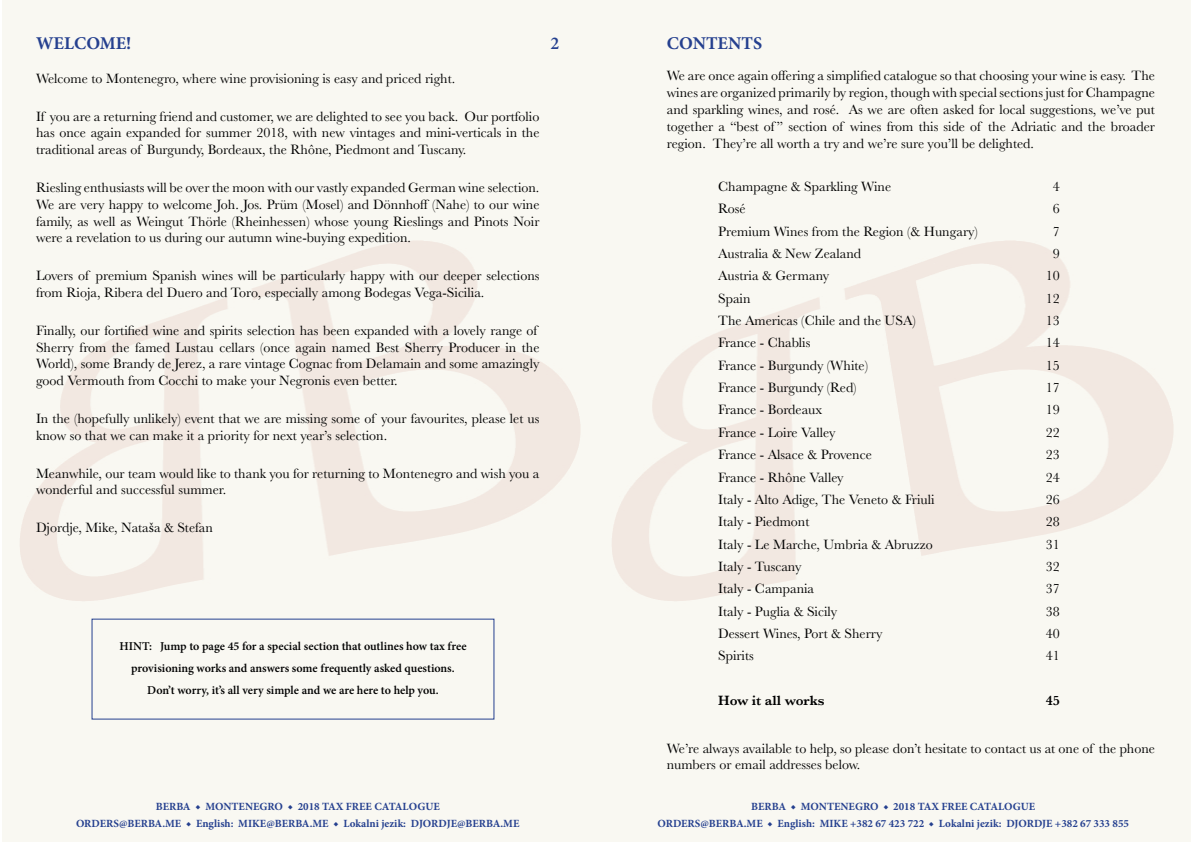
<style>
.page{position:relative;width:1191px;height:842px;background:#fff}
.page>*{position:absolute;margin:0;border:0;box-sizing:border-box;transform-origin:0 0}
.t1{font:700 18px "Minion Pro";color:#25408f}
.t2{font:600 18px "Minion Pro";color:#25408f}
.t3{font:14px/16.8px "Baskerville";color:#000}
.t4{font:600 14px "Baskerville";color:#000}
.t5{font:600 12px/22px "Minion Pro";color:#000;text-align:center}
.t6{font:700 11px/17.2px "Minion Pro";color:#25408f;text-align:center}
.s1{font-family:"Minion Pro"}
</style>
<div class="page">
<p class="t1" style="left:36px;top:31px;width:97px">WELCOME!</p>
<p class="t2" style="left:550px;top:31px;width:10px">2</p>
<p class="t3" style="left:36px;top:70px;width:421px">Welcome to Montenegro, where wine provisioning is easy and priced right.</p>
<p class="t3" style="left:36px;top:108px;width:505px;text-align:justify">If you are a returning friend and customer, we are delighted to see you back. Our portfolio has once again expanded for summer 2018, with new vintages and mini-verticals in the traditional areas of Burgundy, Bordeaux, the Rhône, Piedmont and Tuscany.</p>
<p class="t3" style="left:36px;top:179px;width:505px;text-align:justify">Riesling enthusiasts will be over the moon with our vastly expanded German wine selection.<br>We are very happy to welcome Joh. Jos. Prüm (Mosel) and Dönnhoff (Nahe) to our wine family, as well as Weingut Thörle (Rheinhessen) whose young Rieslings and Pinots Noir were a revelation to us during our autumn wine-buying expedition.</p>
<p class="t3" style="left:36px;top:267px;width:505px">Lovers of premium Spanish wines will be particularly happy with our deeper selections from Rioja, Ribera del Duero and Toro, especially among Bodegas Vega-Sicilia.</p>
<p class="t3" style="left:36px;top:322px;width:505px">Finally, our fortified wine and spirits selection has been expanded with a lovely range of Sherry from the famed Lustau cellars (once again named Best Sherry Producer in the World), some Brandy de Jerez, a rare vintage Cognac from Delamain and some amazingly good Vermouth from Cocchi to make your Negronis even better.</p>
<p class="t3" style="left:36px;top:410px;width:505px">In the (hopefully unlikely) event that we are missing some of your favourites, please let us know so that we can make it a priority for next year’s selection.</p>
<p class="t3" style="left:36px;top:465px;width:505px">Meanwhile, our team would like to thank you for returning to Montenegro and wish you a wonderful and successful summer.</p>
<p class="t3" style="left:36px;top:519px;width:178px">Djordje, Mike, Nata<span class="s1">š</span>a &amp; Stefan</p>
<p class="t5" style="left:119px;top:635px;width:349px">HINT: Jump to page 45 for a special section that outlines how tax free provisioning works and answers some frequently asked questions.<br>Don’t worry, it’s all very simple and we are here to help you.</p>
<p class="t1" style="left:667px;top:31px;width:97px">CONTENTS</p>
<p class="t3" style="left:667px;top:68px;width:490px;text-align:justify">We are once again offering a simplified catalogue so that choosing your wine is easy. The wines are organized primarily by region, though with special sections just for Champagne and sparkling wines, and rosé. As we are often asked for local suggestions, we’ve put together a “best of ” section of wines from this side of the Adriatic and the broader region. They’re all worth a try and we’re sure you’ll be delighted.</p>
<p class="t3" style="left:718px;top:178px;width:174px">Champagne &amp; Sparkling Wine</p>
<p class="t3" style="left:1052px;top:178px;width:8px">4</p>
<p class="t3" style="left:718px;top:200px;width:29px">Rosé</p>
<p class="t3" style="left:1052px;top:200px;width:8px">6</p>
<p class="t3" style="left:718px;top:223px;width:261px">Premium Wines from the Region (&amp; Hungary)</p>
<p class="t3" style="left:1052px;top:223px;width:8px">7</p>
<p class="t3" style="left:718px;top:245px;width:144px">Australia &amp; New Zealand</p>
<p class="t3" style="left:1052px;top:245px;width:8px">9</p>
<p class="t3" style="left:718px;top:268px;width:113px">Austria &amp; Germany</p>
<p class="t3" style="left:1045px;top:268px;width:15px">10</p>
<p class="t3" style="left:718px;top:290px;width:34px">Spain</p>
<p class="t3" style="left:1045px;top:290px;width:15px">12</p>
<p class="t3" style="left:718px;top:312px;width:199px">The Americas (Chile and the USA)</p>
<p class="t3" style="left:1045px;top:312px;width:15px">13</p>
<p class="t3" style="left:718px;top:335px;width:94px">France - Chablis</p>
<p class="t3" style="left:1045px;top:335px;width:15px">14</p>
<p class="t3" style="left:718px;top:357px;width:151px">France - Burgundy (White)</p>
<p class="t3" style="left:1045px;top:357px;width:15px">15</p>
<p class="t3" style="left:718px;top:379px;width:140px">France - Burgundy (Red)</p>
<p class="t3" style="left:1045px;top:379px;width:15px">17</p>
<p class="t3" style="left:718px;top:402px;width:106px">France - Bordeaux</p>
<p class="t3" style="left:1045px;top:402px;width:15px">19</p>
<p class="t3" style="left:718px;top:424px;width:119px">France - Loire Valley</p>
<p class="t3" style="left:1045px;top:424px;width:15px">22</p>
<p class="t3" style="left:718px;top:446px;width:155px">France - Alsace &amp; Provence</p>
<p class="t3" style="left:1045px;top:446px;width:15px">23</p>
<p class="t3" style="left:718px;top:469px;width:127px">France - Rhône Valley</p>
<p class="t3" style="left:1045px;top:469px;width:15px">24</p>
<p class="t3" style="left:718px;top:491px;width:218px">Italy - Alto Adige, The Veneto &amp; Friuli</p>
<p class="t3" style="left:1045px;top:491px;width:15px">26</p>
<p class="t3" style="left:718px;top:514px;width:93px">Italy - Piedmont</p>
<p class="t3" style="left:1045px;top:514px;width:15px">28</p>
<p class="t3" style="left:718px;top:536px;width:216px">Italy - Le Marche, Umbria &amp; Abruzzo</p>
<p class="t3" style="left:1045px;top:536px;width:15px">31</p>
<p class="t3" style="left:718px;top:558px;width:85px">Italy - Tuscany</p>
<p class="t3" style="left:1045px;top:558px;width:15px">32</p>
<p class="t3" style="left:718px;top:581px;width:97px">Italy - Campania</p>
<p class="t3" style="left:1045px;top:581px;width:15px">37</p>
<p class="t3" style="left:718px;top:603px;width:121px">Italy - Puglia &amp; Sicily</p>
<p class="t3" style="left:1045px;top:603px;width:15px">38</p>
<p class="t3" style="left:718px;top:625px;width:166px">Dessert Wines, Port &amp; Sherry</p>
<p class="t3" style="left:1045px;top:625px;width:15px">40</p>
<p class="t3" style="left:718px;top:648px;width:37px">Spirits</p>
<p class="t3" style="left:1045px;top:648px;width:15px">41</p>
<p class="t4" style="left:718px;top:691px;width:108px">How it all works</p>
<p class="t4" style="left:1045px;top:691px;width:15px">45</p>
<p class="t3" style="left:667px;top:740px;width:490px">We’re always available to help, so please don’t hesitate to contact us at one of the phone numbers or email addresses below.</p>
<p class="t6" style="left:76px;top:798px;width:445px">BERBA ◆ MONTENEGRO ◆ 2018 TAX FREE CATALOGUE<br>ORDERS@BERBA.ME ◆ English: MIKE@BERBA.ME ◆ Lokalni jezik: DJORDJE@BERBA.ME</p>
<p class="t6" style="left:657px;top:798px;width:473px">BERBA ◆ MONTENEGRO ◆ 2018 TAX FREE CATALOGUE<br>ORDERS@BERBA.ME ◆ English: MIKE +382 67 423 722 ◆ Lokalni jezik: DJORDJE +382 67 333 855</p>
</div>
